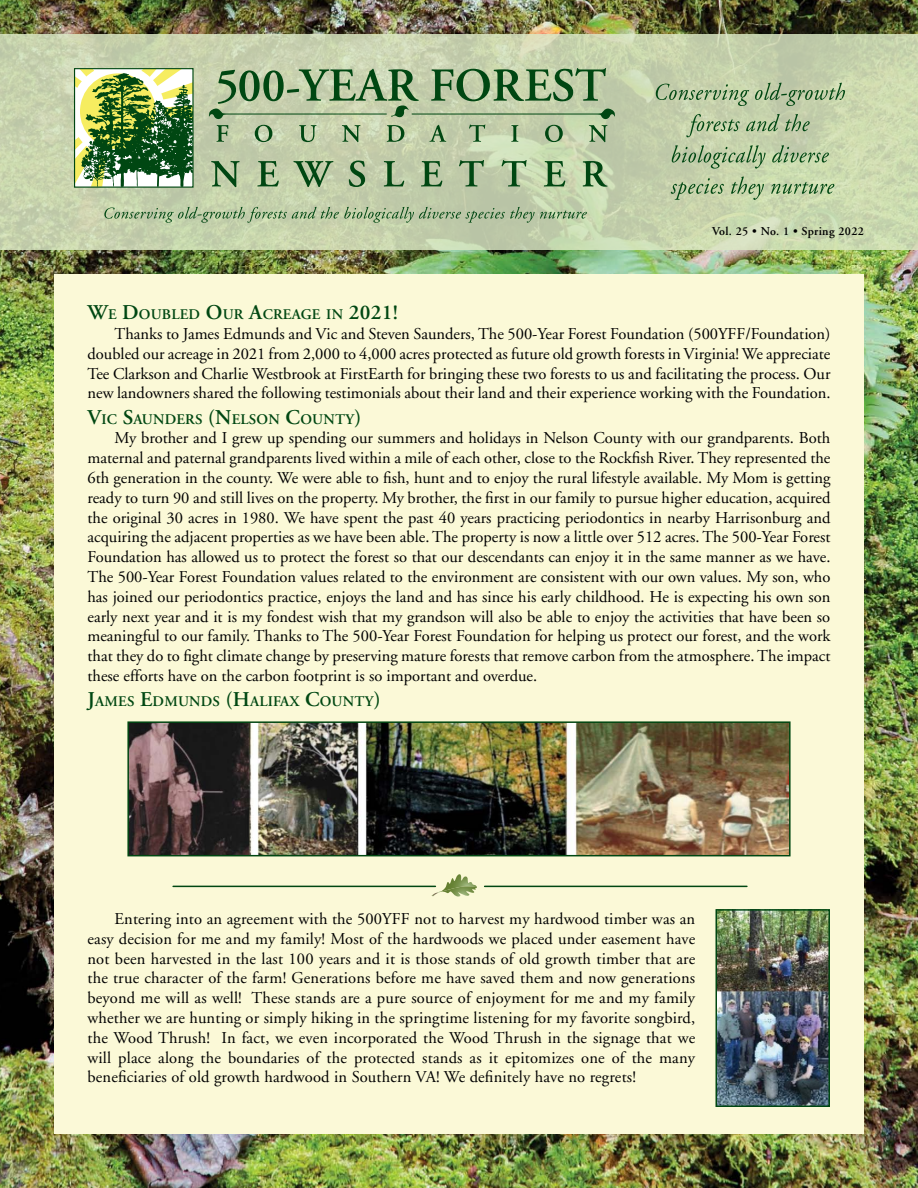
<style>
.page{position:relative;width:918px;height:1188px;background:#fff}
.page>*{position:absolute;margin:0;border:0;box-sizing:border-box;transform-origin:0 0}
.t1{font:16.5px/19.8px "Adobe Garamond";color:#000;text-align:justify}
.t2{font:600 14.7px "Adobe Garamond";letter-spacing:.015em;color:#004712}
.t3{font:600 12px "Adobe Garamond";letter-spacing:.03em;color:#000}
.s1{font-size:21px}
</style>
<div class="page">
<img style="left:0;top:0;width:918px;height:1188px">
<div style="left:54px;top:274px;width:810px;height:860px;background:#fbf9d7"></div>
<svg style="left:0;top:34px;width:918px;height:215px;background:#c7d2ad"></svg>
<svg style="left:76px;top:70px;width:116px;height:116px"></svg>
<div style="left:74px;top:68px;width:120px;height:120px;border:1px solid #004712"></div>
<hr style="left:412px;top:114px;width:190px;height:1px;background:#004712">
<svg style="left:431px;top:68px;width:175px;height:33px;background:#85a379"></svg>
<svg style="left:207px;top:69px;width:212px;height:73px;background:#a2b791"></svg>
<svg style="left:429px;top:125px;width:17px;height:17px"></svg>
<svg style="left:469px;top:124px;width:16px;height:18px"></svg>
<svg style="left:511px;top:125px;width:7px;height:17px"></svg>
<svg style="left:545px;top:125px;width:18px;height:17px"></svg>
<svg style="left:589px;top:107px;width:28px;height:35px"></svg>
<svg style="left:211px;top:161px;width:29px;height:26px"></svg>
<svg style="left:257px;top:161px;width:22px;height:26px"></svg>
<svg style="left:293px;top:161px;width:40px;height:26px"></svg>
<svg style="left:349px;top:161px;width:16px;height:26px"></svg>
<svg style="left:384px;top:161px;width:20px;height:26px"></svg>
<svg style="left:421px;top:161px;width:21px;height:26px"></svg>
<svg style="left:459px;top:160px;width:25px;height:27px"></svg>
<svg style="left:502px;top:160px;width:25px;height:27px"></svg>
<svg style="left:544px;top:161px;width:21px;height:26px"></svg>
<svg style="left:583px;top:161px;width:25px;height:26px"></svg>
<svg style="left:104px;top:207px;width:483px;height:16px;background:#a6bb95"></svg>
<svg style="left:656px;top:84px;width:93px;height:22px;background:#a7bc94"></svg>
<svg style="left:755px;top:83px;width:90px;height:23px;background:#a4b992"></svg>
<svg style="left:686px;top:114px;width:54px;height:23px"></svg>
<svg style="left:746px;top:114px;width:64px;height:17px"></svg>
<svg style="left:672px;top:145px;width:94px;height:24px;background:#a3ba91"></svg>
<svg style="left:772px;top:145px;width:57px;height:18px"></svg>
<svg style="left:671px;top:178px;width:53px;height:22px"></svg>
<svg style="left:731px;top:177px;width:33px;height:23px"></svg>
<svg style="left:771px;top:182px;width:63px;height:12px"></svg>
<img style="left:130px;top:724px;width:658px;height:129px">
<div style="left:127px;top:721px;width:664px;height:135px;border:2px solid #004712"></div>
<svg style="left:431px;top:874px;width:46px;height:23px"></svg>
<hr style="left:173px;top:886px;width:262px;height:1px;background:#004712">
<hr style="left:485px;top:869px;width:262px;height:1px;background:#004712">
<hr style="left:485px;top:886px;width:262px;height:1px;background:#004712">
<img style="left:719px;top:912px;width:108px;height:192px">
<div style="left:716px;top:909px;width:114px;height:198px;border:2px solid #004712"></div>
<p class="t3" style="left:712px;top:225px;width:153px">Vol. 25 • No. 1 • Spring 2022</p>
<p class="t2" style="left:87px;top:306px;width:313px"><span class="s1">W</span>E <span class="s1">D</span>OUBLED <span class="s1">O</span>UR <span class="s1">A</span>CREAGE IN <span class="s1">2021!</span></p>
<p class="t1" style="left:87px;top:324px;width:745px;text-indent:27px">Thanks to James Edmunds and Vic and Steven Saunders, The 500-Year Forest Foundation (500YFF/Foundation) doubled our acreage in 2021 from 2,000 to 4,000 acres protected as future old growth forests in Virginia! We appreciate Tee Clarkson and Charlie Westbrook at FirstEarth for bringing these two forests to us and facilitating the process. Our new landowners shared the following testimonials about their land and their experience working with the Foundation.</p>
<p class="t2" style="left:87px;top:411px;width:275px"><span class="s1">V</span>IC <span class="s1">S</span>AUNDERS <span class="s1">(N</span>ELSON <span class="s1">C</span>OUNTY<span class="s1">)</span></p>
<p class="t1" style="left:87px;top:429px;width:745px;text-indent:27px">My brother and I grew up spending our summers and holidays in Nelson County with our grandparents. Both maternal and paternal grandparents lived within a mile of each other, close to the Rockfish River. They represented the 6th generation in the county. We were able to fish, hunt and to enjoy the rural lifestyle available. My Mom is getting ready to turn 90 and still lives on the property. My brother, the first in our family to pursue higher education, acquired the original 30 acres in 1980. We have spent the past 40 years practicing periodontics in nearby Harrisonburg and acquiring the adjacent properties as we have been able. The property is now a little over 512 acres. The 500-Year Forest Foundation has allowed us to protect the forest so that our descendants can enjoy it in the same manner as we have.<br>The 500-Year Forest Foundation values related to the environment are consistent with our own values. My son, who has joined our periodontics practice, enjoys the land and has since his early childhood. He is expecting his own son early next year and it is my fondest wish that my grandson will also be able to enjoy the activities that have been so meaningful to our family. Thanks to The 500-Year Forest Foundation for helping us protect our forest, and the work that they do to fight climate change by preserving mature forests that remove carbon from the atmosphere. The impact these efforts have on the carbon footprint is so important and overdue.</p>
<p class="t2" style="left:87px;top:693px;width:295px"><span class="s1">J</span>AMES <span class="s1">E</span>DMUNDS <span class="s1">(H</span>ALIFAX <span class="s1">C</span>OUNTY<span class="s1">)</span></p>
<p class="t1" style="left:87px;top:909px;width:609px;text-indent:27px">Entering into an agreement with the 500YFF not to harvest my hardwood timber was an easy decision for me and my family! Most of the hardwoods we placed under easement have not been harvested in the last 100 years and it is those stands of old growth timber that are the true character of the farm! Generations before me have saved them and now generations beyond me will as well! These stands are a pure source of enjoyment for me and my family whether we are hunting or simply hiking in the springtime listening for my favorite songbird, the Wood Thrush! In fact, we even incorporated the Wood Thrush in the signage that we will place along the boundaries of the protected stands as it epitomizes one of the many beneficiaries of old growth hardwood in Southern VA! We definitely have no regrets!</p>
</div>
